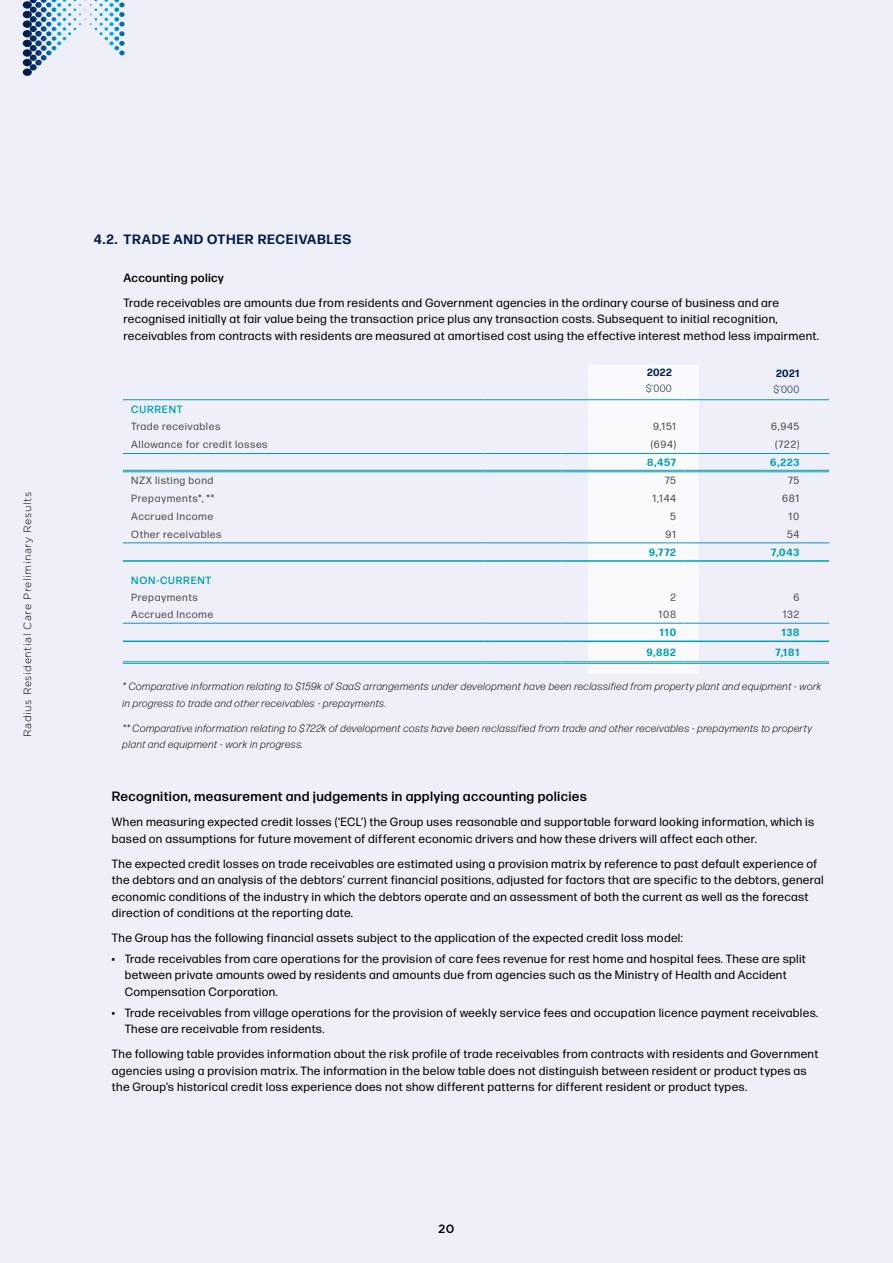
<style>
.page{position:relative;width:893px;height:1263px;background:#eeeff8}
.page>*{position:absolute;margin:0;border:0;box-sizing:border-box;transform-origin:0 0}
.Paragraph_Text_2022{font:500 13.5px "Forma DJR Micro";letter-spacing:.025em;color:#000}
.t1{font:700 13.5px "Forma DJR Micro";letter-spacing:.05em;color:#001d4d}
.Paragraph_Text_2022-2{font:12px/16.5px "Forma DJR Micro";letter-spacing:.025em;color:#000}
.Sub_Heading_i{font:500 12px "Forma DJR Micro";letter-spacing:.025em;color:#000}
.t2{font:500 12px "Gotham";color:#000}
.Paragraph_Text_2022-3{font:italic 300 10.5px/16.5px "Forma DJR Micro";letter-spacing:.025em;color:#000}
.Table_Text_2022{font:10.5px "Forma DJR Micro";letter-spacing:.05em;color:#4d4d4f}
.Number_Style_2022{font:10.5px "Forma DJR Micro";letter-spacing:.075em;color:#4d4d4f}
.t3{font:300 10.5px "Gotham";letter-spacing:.05em;color:#000}
.Table_Numbers_Bold_2{font:700 10.5px "Forma DJR Micro";letter-spacing:.075em;color:#009fb4}
.Table_Sub_Heading{font:500 10.5px "Forma DJR Micro";letter-spacing:.075em;color:#009fb4}
.Paragraph_text{font:300 10.5px "Forma DJR Micro";letter-spacing:.025em;color:#001d4d}
.Bold_Heading{font:700 10.5px "Forma DJR Micro";letter-spacing:.025em;color:#001d4d}
</style>
<div class="page">
<svg style="left:23px;top:0;width:102px;height:76px"></svg>
<div style="left:588px;top:366px;width:110px;height:308px;background:#fafafd"></div>
<hr style="left:123px;top:661px;width:361px;height:3px;background:#fff">
<hr style="left:484px;top:661px;width:77px;height:3px;background:#fff">
<hr style="left:561px;top:661px;width:124px;height:3px;background:#fff">
<hr style="left:685px;top:661px;width:123px;height:3px;background:#fff">
<hr style="left:123px;top:453px;width:361px;height:1px;background:#009fb4">
<hr style="left:484px;top:453px;width:77px;height:1px;background:#009fb4">
<hr style="left:561px;top:453px;width:124px;height:1px;background:#009fb4">
<hr style="left:685px;top:453px;width:123px;height:1px;background:#009fb4">
<svg style="left:808px;top:453px;width:21px;height:1px"></svg>
<hr style="left:123px;top:542px;width:361px;height:1px;background:#009fb4">
<hr style="left:484px;top:542px;width:77px;height:1px;background:#009fb4">
<hr style="left:561px;top:542px;width:124px;height:1px;background:#009fb4">
<hr style="left:685px;top:542px;width:123px;height:1px;background:#009fb4">
<svg style="left:808px;top:542px;width:21px;height:1px"></svg>
<hr style="left:123px;top:560px;width:361px;height:2px;background:#009fb4">
<hr style="left:484px;top:560px;width:77px;height:2px;background:#009fb4">
<hr style="left:561px;top:560px;width:124px;height:2px;background:#009fb4">
<hr style="left:685px;top:560px;width:123px;height:2px;background:#009fb4">
<hr style="left:808px;top:560px;width:21px;height:2px;background:#009fb4">
<hr style="left:123px;top:623px;width:361px;height:1px;background:#009fb4">
<hr style="left:484px;top:623px;width:77px;height:1px;background:#009fb4">
<hr style="left:561px;top:623px;width:124px;height:1px;background:#009fb4">
<hr style="left:685px;top:623px;width:123px;height:1px;background:#009fb4">
<svg style="left:808px;top:623px;width:21px;height:1px"></svg>
<hr style="left:123px;top:640px;width:361px;height:2px;background:#009fb4">
<hr style="left:484px;top:640px;width:77px;height:2px;background:#009fb4">
<hr style="left:561px;top:640px;width:124px;height:2px;background:#009fb4">
<hr style="left:685px;top:640px;width:123px;height:2px;background:#009fb4">
<hr style="left:808px;top:640px;width:21px;height:2px;background:#009fb4">
<hr style="left:123px;top:661px;width:361px;height:1px;background:#009fb4">
<hr style="left:123px;top:663px;width:361px;height:1px;background:#009fb4">
<hr style="left:484px;top:661px;width:77px;height:1px;background:#009fb4">
<hr style="left:484px;top:663px;width:77px;height:1px;background:#009fb4">
<hr style="left:561px;top:661px;width:124px;height:1px;background:#009fb4">
<hr style="left:561px;top:663px;width:124px;height:1px;background:#009fb4">
<hr style="left:685px;top:661px;width:123px;height:1px;background:#009fb4">
<hr style="left:685px;top:663px;width:123px;height:1px;background:#009fb4">
<svg style="left:808px;top:661px;width:21px;height:3px"></svg>
<hr style="left:123px;top:470px;width:361px;height:1px;background:#009fb4">
<hr style="left:123px;top:471px;width:361px;height:1px;background:#009fb4">
<hr style="left:484px;top:470px;width:77px;height:1px;background:#009fb4">
<hr style="left:484px;top:471px;width:77px;height:1px;background:#009fb4">
<hr style="left:561px;top:470px;width:124px;height:1px;background:#009fb4">
<hr style="left:561px;top:471px;width:124px;height:1px;background:#009fb4">
<hr style="left:685px;top:470px;width:123px;height:1px;background:#009fb4">
<hr style="left:685px;top:471px;width:123px;height:1px;background:#009fb4">
<svg style="left:808px;top:470px;width:21px;height:2px"></svg>
<hr style="left:123px;top:399px;width:361px;height:1px;background:#009fb4">
<hr style="left:484px;top:399px;width:77px;height:1px;background:#009fb4">
<hr style="left:561px;top:399px;width:124px;height:1px;background:#009fb4">
<hr style="left:685px;top:399px;width:123px;height:1px;background:#009fb4">
<svg style="left:808px;top:399px;width:21px;height:1px"></svg>
<p class="t3" style="left:21px;top:737px;width:246px;rotate:-90deg">Radius Residential Care Preliminary Results</p>
<p class="t1" style="left:94px;top:230px;width:259px">4.2. TRADE AND OTHER RECEIVABLES</p>
<p class="Sub_Heading_i" style="left:124px;top:270px;width:102px">Accounting policy</p>
<p class="Paragraph_Text_2022-2" style="left:124px;top:294px;width:697px">Trade receivables are amounts due from residents and Government agencies in the ordinary course of business and are recognised initially at fair value being the transaction price plus any transaction costs. Subsequent to initial recognition, receivables from contracts with residents are measured at amortised cost using the effective interest method less impairment.</p>
<p class="Bold_Heading" style="left:647px;top:366px;width:26px">2022</p>
<p class="Paragraph_text" style="left:646px;top:382px;width:27px">$’000</p>
<p class="Bold_Heading" style="left:776px;top:366px;width:25px">2021</p>
<p class="Paragraph_text" style="left:773px;top:383px;width:27px">$’000</p>
<p class="Table_Sub_Heading" style="left:131px;top:402px;width:53px">CURRENT</p>
<p class="Table_Text_2022" style="left:131px;top:420px;width:91px">Trade receivables</p>
<p class="Number_Style_2022" style="left:653px;top:420px;width:24px">9,151</p>
<p class="Number_Style_2022" style="left:771px;top:420px;width:30px">6,945</p>
<p class="Table_Text_2022" style="left:131px;top:438px;width:138px">Allowance for credit losses</p>
<p class="Number_Style_2022" style="left:651px;top:438px;width:27px">(694)</p>
<p class="Number_Style_2022" style="left:775px;top:438px;width:26px">(722)</p>
<p class="Table_Numbers_Bold_2" style="left:647px;top:455px;width:31px">8,457</p>
<p class="Table_Numbers_Bold_2" style="left:770px;top:455px;width:31px">6,223</p>
<p class="Table_Text_2022" style="left:131px;top:474px;width:84px">NZX listing bond</p>
<p class="Number_Style_2022" style="left:665px;top:474px;width:13px">75</p>
<p class="Number_Style_2022" style="left:788px;top:474px;width:13px">75</p>
<p class="Table_Text_2022" style="left:131px;top:491px;width:85px">Prepayments*, **</p>
<p class="Number_Style_2022" style="left:652px;top:491px;width:25px">1,144</p>
<p class="Number_Style_2022" style="left:782px;top:491px;width:19px">681</p>
<p class="Table_Text_2022" style="left:131px;top:509px;width:84px">Accrued Income</p>
<p class="Number_Style_2022" style="left:670px;top:509px;width:7px">5</p>
<p class="Number_Style_2022" style="left:789px;top:509px;width:12px">10</p>
<p class="Table_Text_2022" style="left:131px;top:527px;width:92px">Other receivables</p>
<p class="Number_Style_2022" style="left:665px;top:527px;width:12px">91</p>
<p class="Number_Style_2022" style="left:787px;top:527px;width:14px">54</p>
<p class="Table_Numbers_Bold_2" style="left:649px;top:545px;width:29px">9,772</p>
<p class="Table_Numbers_Bold_2" style="left:771px;top:545px;width:30px">7,043</p>
<p class="Table_Sub_Heading" style="left:131px;top:573px;width:82px">NON-CURRENT</p>
<p class="Table_Text_2022" style="left:131px;top:591px;width:68px">Prepayments</p>
<p class="Number_Style_2022" style="left:671px;top:591px;width:7px">2</p>
<p class="Number_Style_2022" style="left:793px;top:591px;width:7px">6</p>
<p class="Table_Text_2022" style="left:131px;top:608px;width:84px">Accrued Income</p>
<p class="Number_Style_2022" style="left:658px;top:608px;width:19px">108</p>
<p class="Number_Style_2022" style="left:783px;top:608px;width:18px">132</p>
<p class="Table_Numbers_Bold_2" style="left:659px;top:625px;width:18px">110</p>
<p class="Table_Numbers_Bold_2" style="left:781px;top:625px;width:20px">138</p>
<p class="Table_Numbers_Bold_2" style="left:646px;top:645px;width:31px">9,882</p>
<p class="Table_Numbers_Bold_2" style="left:776px;top:645px;width:25px">7,181</p>
<p class="Paragraph_Text_2022-3" style="left:123px;top:678px;width:700px">* Comparative information relating to $159k of SaaS arrangements under development have been reclassified from property plant and equipment - work in progress to trade and other receivables - prepayments.</p>
<p class="Paragraph_Text_2022-3" style="left:123px;top:720px;width:691px">** Comparative information relating to $722k of development costs have been reclassified from trade and other receivables - prepayments to property plant and equipment - work in progress.</p>
<p class="Paragraph_Text_2022" style="left:112px;top:788px;width:477px">Recognition, measurement and judgements in applying accounting policies</p>
<p class="Paragraph_Text_2022-2" style="left:112px;top:813px;width:704px">When measuring expected credit losses (‘ECL’) the Group uses reasonable and supportable forward looking information, which is based on assumptions for future movement of different economic drivers and how these drivers will affect each other.</p>
<p class="Paragraph_Text_2022-2" style="left:112px;top:855px;width:713px">The expected credit losses on trade receivables are estimated using a provision matrix by reference to past default experience of the debtors and an analysis of the debtors’ current financial positions, adjusted for factors that are specific to the debtors, general economic conditions of the industry in which the debtors operate and an assessment of both the current as well as the forecast direction of conditions at the reporting date.</p>
<p class="Paragraph_Text_2022-2" style="left:112px;top:929px;width:572px">The Group has the following financial assets subject to the application of the expected credit loss model:</p>
<p class="Paragraph_Text_2022-2" style="left:125px;top:950px;width:683px;text-indent:-13px">• Trade receivables from care operations for the provision of care fees revenue for rest home and hospital fees. These are split between private amounts owed by residents and amounts due from agencies such as the Ministry of Health and Accident<br>Compensation Corporation.</p>
<p class="Paragraph_Text_2022-2" style="left:125px;top:1004px;width:695px;text-indent:-13px">• Trade receivables from village operations for the provision of weekly service fees and occupation licence payment receivables.<br>These are receivable from residents.</p>
<p class="Paragraph_Text_2022-2" style="left:112px;top:1045px;width:708px">The following table provides information about the risk profile of trade receivables from contracts with residents and Government agencies using a provision matrix. The information in the below table does not distinguish between resident or product types as the Group’s historical credit loss experience does not show different patterns for different resident or product types.</p>
<p class="t2" style="left:438px;top:1221px;width:18px">20</p>
</div>
